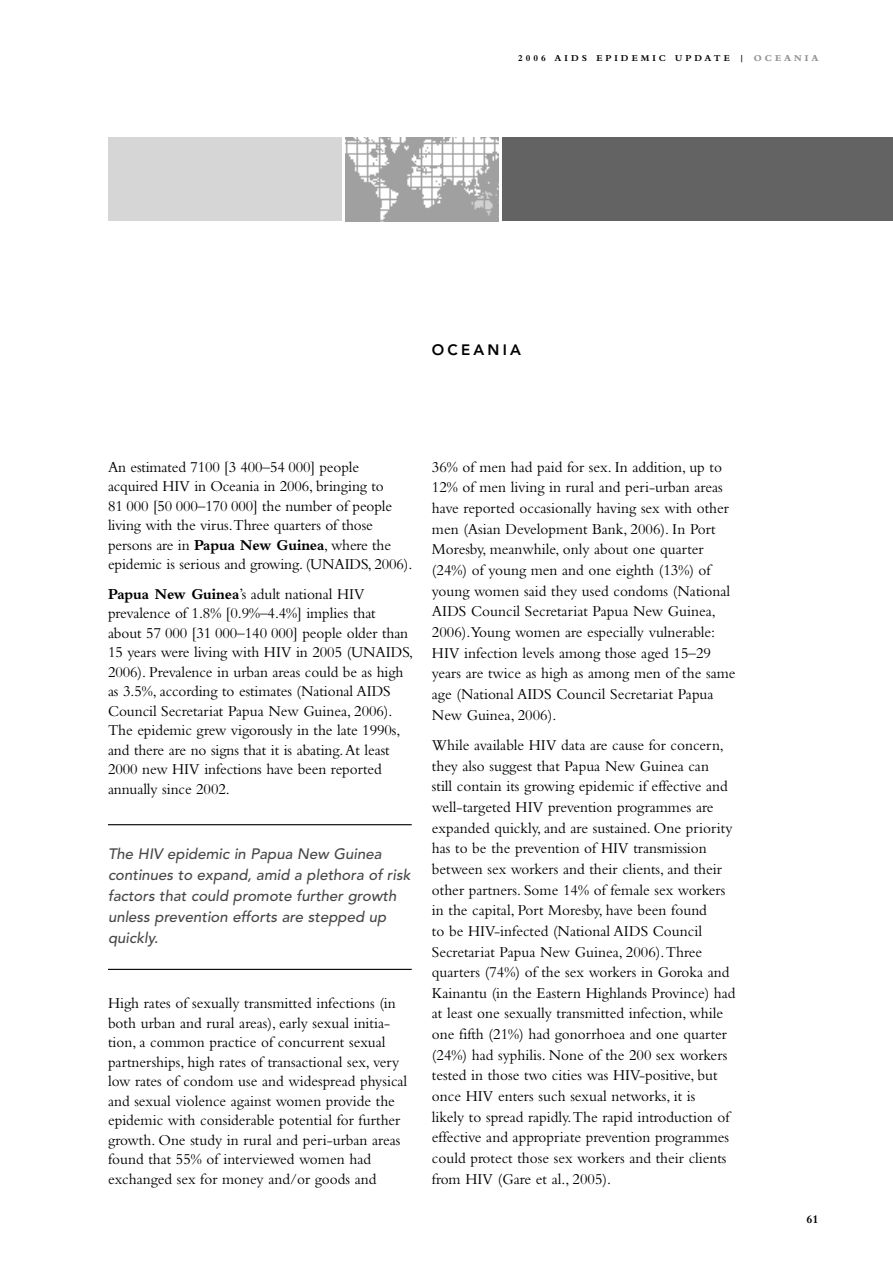
<style>
.page{position:relative;width:893px;height:1263px;background:#fff}
.page>*{position:absolute;margin:0;border:0;box-sizing:border-box;transform-origin:0 0}
.BODY{font:15.75px/20.7px "Bembo";color:#000}
.BODY_citation{font:italic 500 15px/21px "Avenir";color:#484848}
.HEAD_CHAPTER_NAME{font:800 15px "Avenir";letter-spacing:.215em;color:#000}
.t1{font:700 12px "Bembo";color:#000}
.t2{font:700 9.3px "Bembo";letter-spacing:.32em;color:#000}
.s1{font-weight:800;color:#939393}
.s2{font-weight:700}
</style>
<div class="page">
<div style="left:502px;top:137px;width:391px;height:84px;background:#636363"></div>
<div style="left:108px;top:137px;width:233px;height:84px;background:#d6d6d6"></div>
<img style="left:345px;top:137px;width:153px;height:84px">
<hr style="left:108px;top:824px;width:304px;height:1px;background:#000">
<hr style="left:108px;top:969px;width:304px;height:1px;background:#000">
<p class="t2" style="left:518px;top:53px;width:302px">2006 AIDS EPIDEMIC UPDATE | <span class="s1">OCEANIA</span></p>
<p class="HEAD_CHAPTER_NAME" style="left:432px;top:341px;width:91px">OCEANIA</p>
<p class="BODY" style="left:108px;top:457px;width:306px;line-height:19.5px">An estimated 7100 [3 400–54 000] people acquired HIV in Oceania in 2006, bringing to<br>81 000 [50 000–170 000] the number of people living with the virus. Three quarters of those persons are in <span class="s2">Papua New Guinea</span>, where the epidemic is serious and growing. (UNAIDS, 2006).</p>
<p class="BODY" style="left:108px;top:584px;width:307px;line-height:19.5px"><span class="s2">Papua New Guinea</span>’s adult national HIV prevalence of 1.8% [0.9%–4.4%] implies that about 57 000 [31 000–140 000] people older than 15 years were living with HIV in 2005 (UNAIDS, 2006). Prevalence in urban areas could be as high as 3.5%, according to estimates (National AIDS Council Secretariat Papua New Guinea, 2006).<br>The epidemic grew vigorously in the late 1990s, and there are no signs that it is abating. At least 2000 new HIV infections have been reported annually since 2002.</p>
<p class="BODY_citation" style="left:108px;top:844px;width:304px">The HIV epidemic in Papua New Guinea continues to expand, amid a plethora of risk factors that could promote further growth unless prevention efforts are stepped up quickly.</p>
<p class="BODY" style="left:108px;top:993px;width:301px;line-height:19.5px">High rates of sexually transmitted infections (in both urban and rural areas), early sexual initia&shy;tion, a common practice of concurrent sexual partnerships, high rates of transactional sex, very low rates of condom use and widespread physical and sexual violence against women provide the epidemic with considerable potential for further growth. One study in rural and peri-urban areas found that 55% of interviewed women had exchanged sex for money and/or goods and</p>
<p class="BODY" style="left:432px;top:456px;width:305px">36% of men had paid for sex. In addition, up to 12% of men living in rural and peri-urban areas have reported occasionally having sex with other men (Asian Development Bank, 2006). In Port Moresby, meanwhile, only about one quarter (24%) of young men and one eighth (13%) of young women said they used condoms (National AIDS Council Secretariat Papua New Guinea, 2006).Young women are especially vulnerable:<br>HIV infection levels among those aged 15–29 years are twice as high as among men of the same age (National AIDS Council Secretariat Papua New Guinea, 2006).</p>
<p class="BODY" style="left:432px;top:734px;width:305px">While available HIV data are cause for concern, they also suggest that Papua New Guinea can<br>still contain its growing epidemic if effective and well-targeted HIV prevention programmes are expanded quickly, and are sustained. One priority has to be the prevention of HIV transmission between sex workers and their clients, and their other partners. Some 14% of female sex workers in the capital, Port Moresby, have been found<br>to be HIV-infected (National AIDS Council Secretariat Papua New Guinea, 2006). Three quarters (74%) of the sex workers in Goroka and Kainantu (in the Eastern Highlands Province) had at least one sexually transmitted infection, while one fifth (21%) had gonorrhoea and one quarter (24%) had syphilis. None of the 200 sex workers tested in those two cities was HIV-positive, but once HIV enters such sexual networks, it is<br>likely to spread rapidly. The rapid introduction of effective and appropriate prevention programmes could protect those sex workers and their clients from HIV (Gare et al., 2005).</p>
<p class="t1" style="left:807px;top:1212px;width:13px">61</p>
</div>
